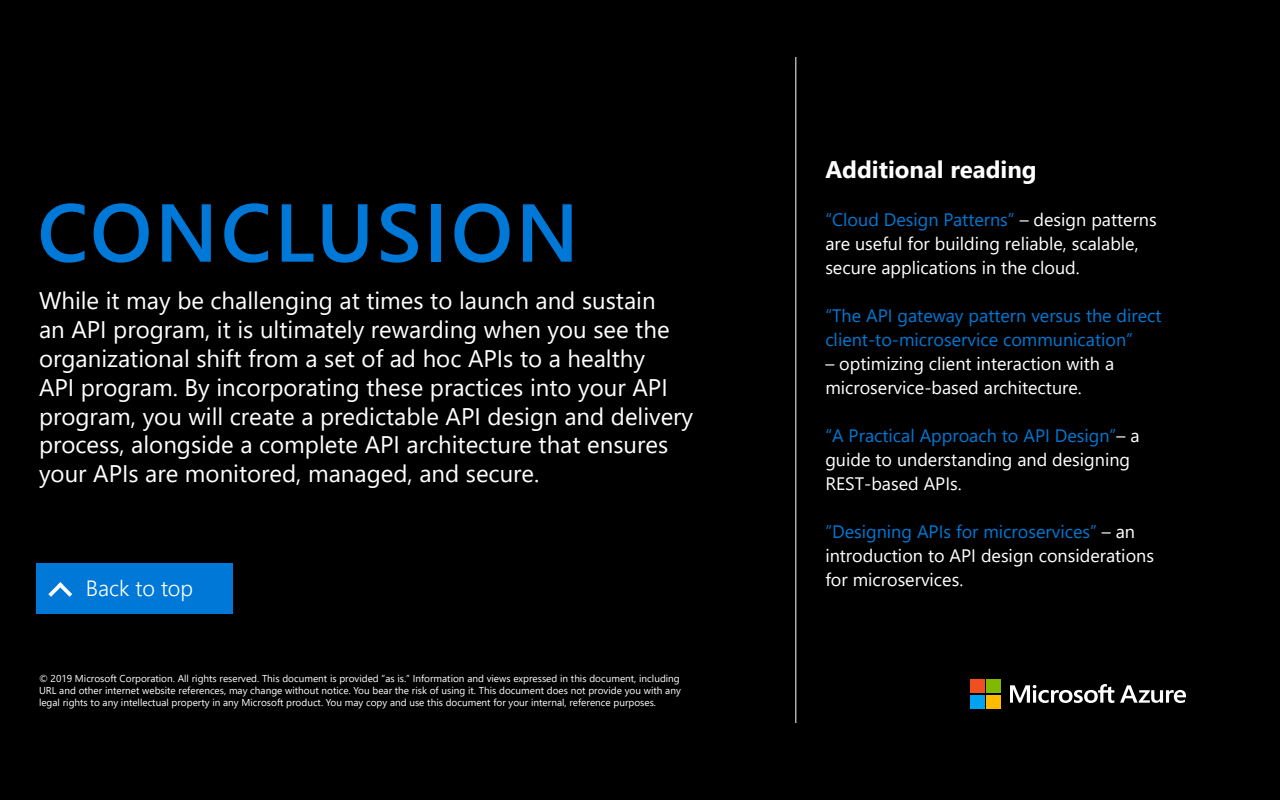
<style>
.page{position:relative;width:1280px;height:800px;background:#000}
.page>*{position:absolute;margin:0;border:0;box-sizing:border-box;transform-origin:0 0}
.t1{font:600 82px "Segoe UI";letter-spacing:.035em;color:#0078d7}
.t2{font:24px/28.8px "Segoe UI";color:#fff}
.t3{font:700 24px "Segoe UI";color:#fff}
.t4{font:300 22px "Segoe UI";color:#fff}
.t5{font:18px/24px "Segoe UI";color:#fff}
.t6{font:18px/24px "Segoe UI";color:#0078d4}
.t7{font:10px/12px "Segoe UI";color:#fff;text-align:justify}
.s1{color:#0078d4}
</style>
<div class="page">
<svg style="left:1120px;top:685px;width:66px;height:18px"></svg>
<svg style="left:1010px;top:684px;width:104px;height:19px"></svg>
<div style="left:970px;top:680px;width:15px;height:13px;background:#f24f21"></div>
<div style="left:986px;top:680px;width:15px;height:13px;background:#80ba00"></div>
<div style="left:970px;top:695px;width:15px;height:13px;background:#00a3f0"></div>
<div style="left:986px;top:695px;width:15px;height:13px;background:#ffba00"></div>
<div style="left:36px;top:563px;width:197px;height:50px;background:#0078d7"></div>
<svg style="left:48px;top:582px;width:24px;height:15px"></svg>
<hr style="left:795px;top:57px;width:1px;height:666px;background:#fff">
<h1 class="t1" style="left:37px;top:155px;width:543px">CONCLUSION</h1>
<p class="t2" style="left:39px;top:284px;width:656px">While it may be challenging at times to launch and sustain<br>an API program, it is ultimately rewarding when you see the organizational shift from a set of ad hoc APIs to a healthy<br>API program. By incorporating these practices into your API program, you will create a predictable API design and delivery process, alongside a complete API architecture that ensures your APIs are monitored, managed, and secure.</p>
<h3 class="t4" style="left:86px;top:567px;width:109px">Back to top</h3>
<p class="t7" style="left:39px;top:671px;width:643px">© 2019 Microsoft Corporation. All rights reserved. This document is provided “as is.” Information and views expressed in this document, including URL and other internet website references, may change without notice. You bear the risk of using it. This document does not provide you with any legal rights to any intellectual property in any Microsoft product. You may copy and use this document for your internal, reference purposes.</p>
<h2 class="t3" style="left:825px;top:147px;width:213px">Additional reading</h2>
<h3 class="t5" style="left:825px;top:206px;width:333px"><span class="s1">“Cloud Design Patterns”</span> – design patterns are useful for building reliable, scalable, secure applications in the cloud.</h3>
<h3 class="t6" style="left:825px;top:302px;width:338px">“The API gateway pattern versus the direct client-to-microservice communication”</h3>
<h3 class="t5" style="left:825px;top:350px;width:290px">– optimizing client interaction with a microservice-based architecture.</h3>
<h3 class="t5" style="left:825px;top:422px;width:316px"><span class="s1">“A Practical Approach to API Design”</span>– a guide to understanding and designing<br>REST-based APIs.</h3>
<h3 class="t5" style="left:825px;top:518px;width:330px"><span class="s1">”Designing APIs for microservices”</span> – an introduction to API design considerations for microservices.</h3>
</div>
